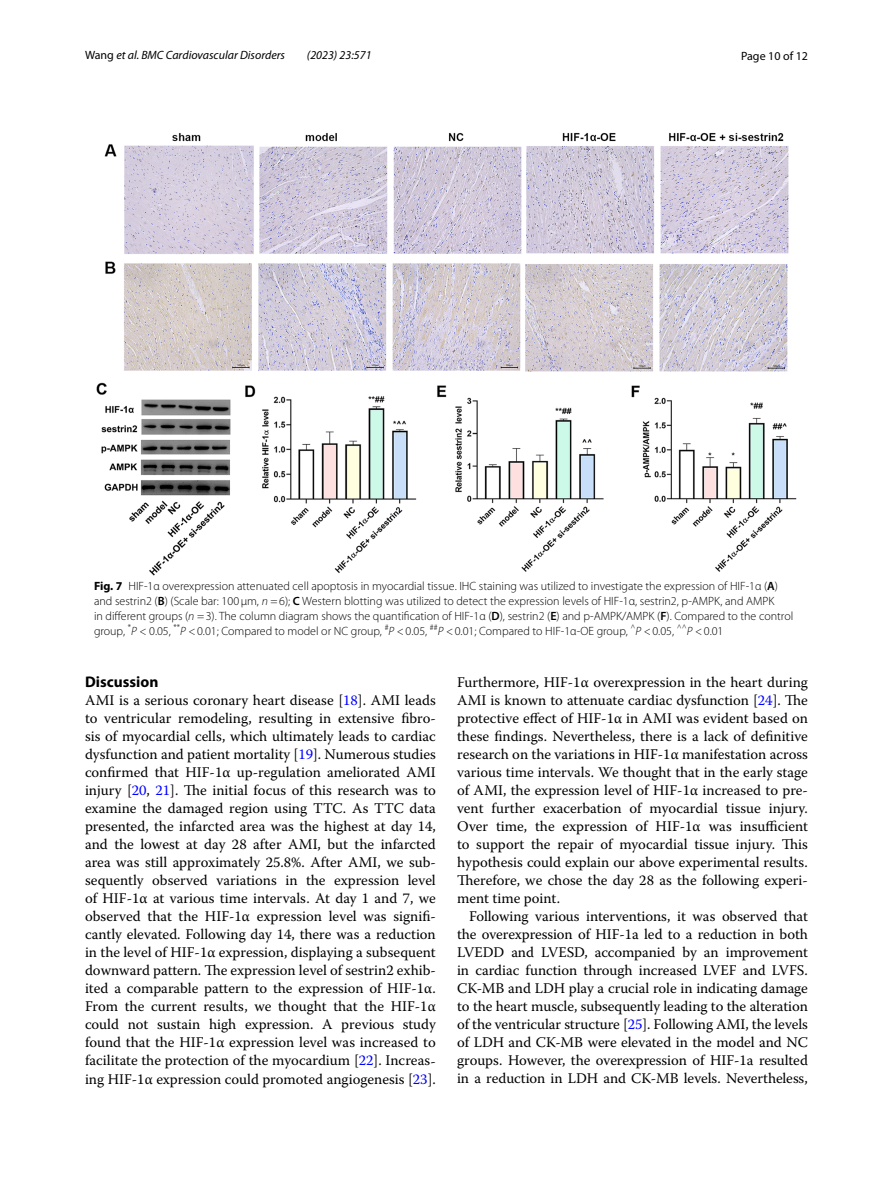
<style>
.page{position:relative;width:893px;height:1187px;background:#fff}
.page>*{position:absolute;margin:0;border:0;box-sizing:border-box;transform-origin:0 0}
.t1{font:700 15.45px "Myriad Pro";color:#000}
.t2{font:14.7px/18px "Warnock Pro";color:#000;text-align:justify}
.t3{font:300 12px/15px "Myriad Pro";color:#000}
.t4{font:italic 12px "Myriad Pro";color:#000}
.t5{font:12px "Myriad Pro";color:#000}
.s1{font-style:normal}
.s2{font-weight:700}
.s3{font-weight:600}
.s4{font-style:italic}
.s5{color:#00f}
</style>
<div class="page">
<img style="left:96px;top:133px;width:701px;height:442px">
<p class="t4" style="left:85px;top:48px;width:202px"><span class="s1">Wang</span> et al. BMC Cardiovascular Disorders</p>
<p class="t4" style="left:307px;top:48px;width:66px">(2023) 23:571</p>
<p class="t5" style="left:741px;top:48px;width:68px">Page 10 of 12</p>
<p class="t3" style="left:94px;top:579px;width:701px"><span class="s2">Fig. 7</span> HIF-1α overexpression attenuated cell apoptosis in myocardial tissue. IHC staining was utilized to investigate the expression of HIF-1α (<span class="s3">A</span>) and sestrin2 (<span class="s3">B</span>) (Scale bar: 100μm, <span class="s4">n</span> =6); <span class="s3">C</span> Western blotting was utilized to detect the expression levels of HIF-1α, sestrin2, p-AMPK, and AMPK<br>in different groups (<span class="s4">n</span> =3). The column diagram shows the quantification of HIF-1α (<span class="s3">D</span>), sestrin2 (<span class="s3">E</span>) and p-AMPK/AMPK (<span class="s3">F</span>). Compared to the control group, <sup>*</sup><span class="s4">P</span> &lt; 0.05, <sup>**</sup><span class="s4">P</span> &lt;0.01; Compared to model or NC group, <sup>#</sup><span class="s4">P</span> &lt;0.05, <sup>##</sup><span class="s4">P</span> &lt;0.01; Compared to HIF-1α-OE group, <sup>^</sup><span class="s4">P</span> &lt;0.05, <sup>^^</sup><span class="s4">P</span> &lt;0.01</p>
<p class="t1" style="left:85px;top:672px;width:75px">Discussion</p>
<p class="t2" style="left:85px;top:691px;width:352px">AMI is a serious coronary heart disease [<span class="s5">18</span>]. AMI leads to ventricular remodeling, resulting in extensive fibro&shy;sis of myocardial cells, which ultimately leads to cardiac dysfunction and patient mortality [<span class="s5">19</span>]. Numerous studies confirmed that HIF-1α up-regulation ameliorated AMI injury [<span class="s5">20</span>, <span class="s5">21</span>]. The initial focus of this research was to examine the damaged region using TTC. As TTC data presented, the infarcted area was the highest at day 14, and the lowest at day 28 after AMI, but the infarcted area was still approximately 25.8%. After AMI, we sub&shy;sequently observed variations in the expression level of HIF-1α at various time intervals. At day 1 and 7, we observed that the HIF-1α expression level was signifi&shy;cantly elevated. Following day 14, there was a reduction in the level of HIF-1α expression, displaying a subsequent downward pattern. The expression level of sestrin2 exhib&shy;ited a comparable pattern to the expression of HIF-1α.<br>From the current results, we thought that the HIF-1α could not sustain high expression. A previous study found that the HIF-1α expression level was increased to facilitate the protection of the myocardium [<span class="s5">22</span>]. Increas&shy;ing HIF-1α expression could promoted angiogenesis [<span class="s5">23</span>].</p>
<p class="t2" style="left:457px;top:672px;width:352px">Furthermore, HIF-1α overexpression in the heart during AMI is known to attenuate cardiac dysfunction [<span class="s5">24</span>]. The protective effect of HIF-1α in AMI was evident based on these findings. Nevertheless, there is a lack of definitive research on the variations in HIF-1α manifestation across various time intervals. We thought that in the early stage of AMI, the expression level of HIF-1α increased to pre&shy;vent further exacerbation of myocardial tissue injury.<br>Over time, the expression of HIF-1α was insufficient to support the repair of myocardial tissue injury. This hypothesis could explain our above experimental results.<br>Therefore, we chose the day 28 as the following experi&shy;ment time point.</p>
<p class="t2" style="left:457px;top:906px;width:352px;text-indent:12px">Following various interventions, it was observed that the overexpression of HIF-1a led to a reduction in both LVEDD and LVESD, accompanied by an improvement in cardiac function through increased LVEF and LVFS.<br>CK-MB and LDH play a crucial role in indicating damage to the heart muscle, subsequently leading to the alteration of the ventricular structure [<span class="s5">25</span>]. Following AMI, the levels of LDH and CK-MB were elevated in the model and NC groups. However, the overexpression of HIF-1a resulted in a reduction in LDH and CK-MB levels. Nevertheless,</p>
</div>
